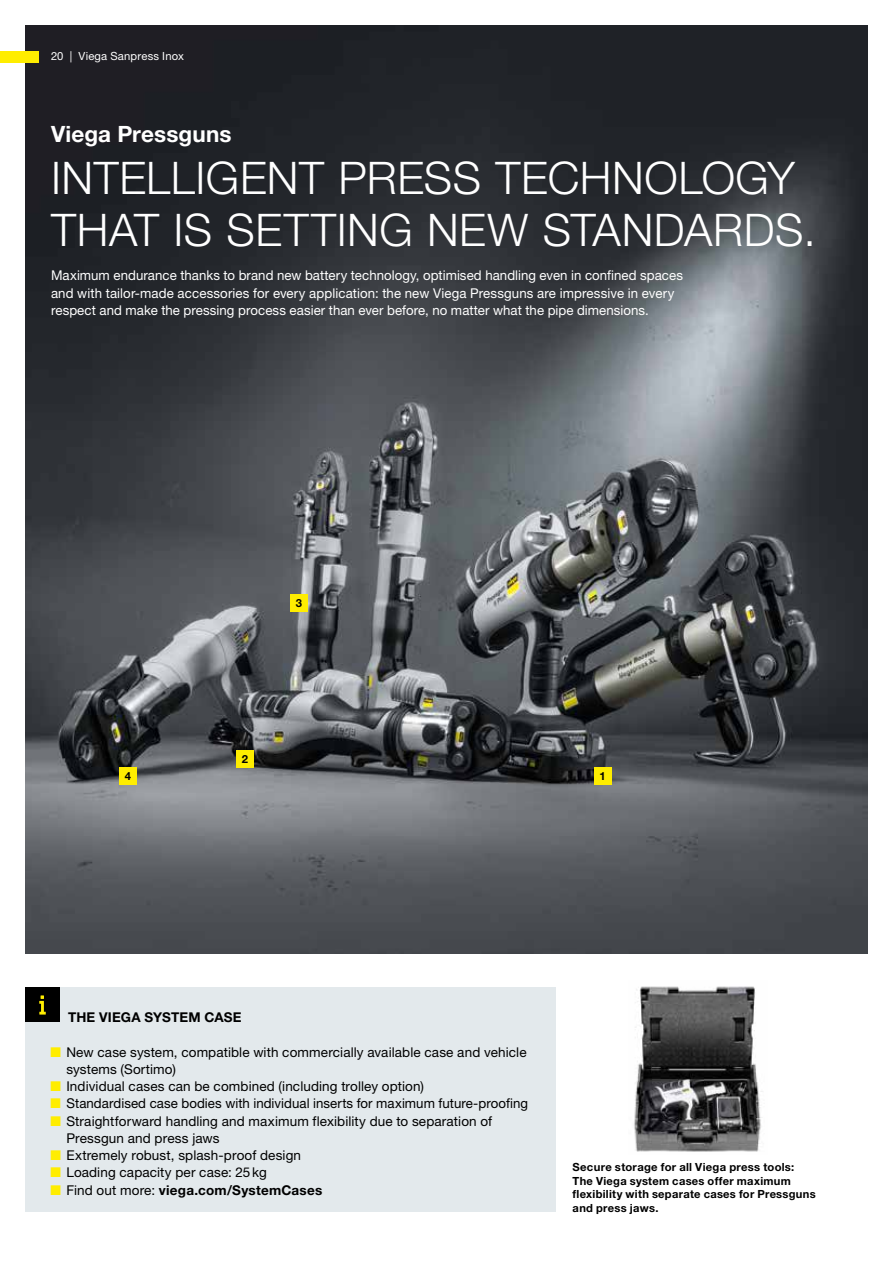
<style>
.page{position:relative;width:893px;height:1263px;background:#fff}
.page>*{position:absolute;margin:0;border:0;box-sizing:border-box;transform-origin:0 0}
.t1{font:45px/51.8px "M Ying Hei PR Cfor Viega W3";letter-spacing:.01em;color:#fff}
.t2{font:22.5px "M Ying Hei PR Cfor Viega W7";letter-spacing:.005em;color:#fff}
.t3{font:13.5px/17.2px "M Ying Hei PR Cfor Viega W4";letter-spacing:.01em;color:#000}
.t4{font:13.5px/17.2px "M Ying Hei PR Cfor Viega W4";letter-spacing:.005em;color:#fff}
.t5{font:13.5px "M Ying Hei PR Cfor Viega W7";letter-spacing:.015em;color:#000}
.t6{font:11.25px/13.5px "M Ying Hei PR Cfor Viega W7";letter-spacing:.025em;color:#000}
.t7{font:11.25px "M Ying Hei PR Cfor Viega W4";letter-spacing:.015em;color:#fff}
.s1{color:#ffed00}
.s2{font-family:"M Ying Hei PR Cfor Viega W4";color:#ffed00}
.s3{font-family:"M Ying Hei PR Cfor Viega W4"}
</style>
<div class="page">
<img style="left:26px;top:26px;width:841px;height:927px">
<div style="left:594px;top:767px;width:17px;height:17px;background:#ffed00"></div>
<div style="left:290px;top:594px;width:18px;height:18px;background:#ffed00"></div>
<div style="left:236px;top:750px;width:18px;height:18px;background:#ffed00"></div>
<div style="left:26px;top:988px;width:530px;height:224px;background:#e3e9ec"></div>
<div style="left:119px;top:767px;width:18px;height:17px;background:#ffed00"></div>
<img style="left:634px;top:986px;width:129px;height:166px">
<div style="left:26px;top:988px;width:34px;height:34px;background:#000"></div>
<svg style="left:39px;top:995px;width:7px;height:19px"></svg>
<div style="left:0;top:51px;width:38px;height:11px;background:#ffed00"></div>
<p class="t7" style="left:51px;top:49px;width:134px">20 | Viega Sanpress Inox</p>
<h2 class="t2" style="left:51px;top:120px;width:182px">Viega Pressguns</h2>
<h1 class="t1" style="left:51px;top:152px;width:766px">INTELLIGENT PRESS TECHNOLOGY<br>THAT IS SETTING NEW STANDARDS.</h1>
<p class="t4" style="left:51px;top:267px;width:633px">Maximum endurance thanks to brand new battery technology, optimised handling even in confined spaces and with tailor-made accessories for every application: the new Viega Pressguns are impressive in every respect and make the pressing process easier than ever before, no matter what the pipe dimensions.</p>
<p class="t6" style="left:125px;top:769px;width:8px">4</p>
<p class="t6" style="left:296px;top:596px;width:8px">3</p>
<p class="t6" style="left:242px;top:752px;width:8px">2</p>
<p class="t6" style="left:600px;top:769px;width:8px">1</p>
<p class="t5" style="left:68px;top:1009px;width:175px">THE VIEGA SYSTEM CASE</p>
<p class="t3" style="left:66px;top:1043px;width:462px;text-indent:-16px"><span class="s1">■</span> New case system, compatible with commercially available case and vehicle systems (Sortimo)</p>
<p class="t3" style="left:50px;top:1078px;width:375px"><span class="s1">■</span> Individual cases can be combined (including trolley option)</p>
<p class="t3" style="left:50px;top:1095px;width:479px"><span class="s1">■</span> Standardised case bodies with individual inserts for maximum future-proofing</p>
<p class="t3" style="left:66px;top:1112px;width:427px;text-indent:-16px"><span class="s1">■</span> Straightforward handling and maximum flexibility due to separation of<br>Pressgun and press jaws</p>
<p class="t3" style="left:50px;top:1147px;width:252px"><span class="s1">■</span> Extremely robust, splash-proof design</p>
<p class="t3" style="left:50px;top:1164px;width:218px"><span class="s1">■</span> Loading capacity per case: 25kg</p>
<p class="t5" style="left:50px;top:1181px;width:273px"><span class="s2">■</span> <span class="s3">Find out more:</span> viega.com/SystemCases</p>
<p class="t6" style="left:573px;top:1160px;width:244px">Secure storage for all Viega press tools:<br>The Viega system cases offer maximum flexibility with separate cases for Pressguns and press jaws.</p>
</div>
